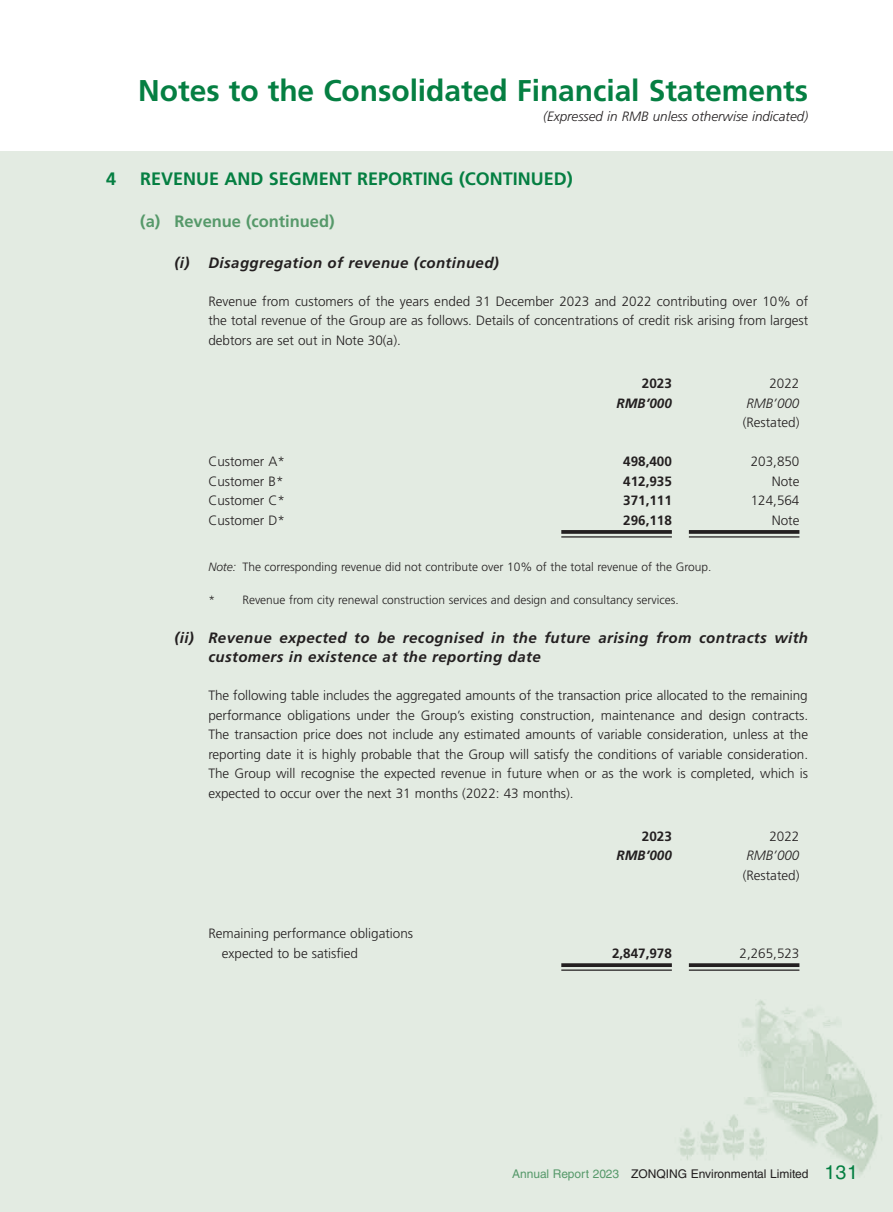
<style>
.page{position:relative;width:893px;height:1212px;background:#fff}
.page>*{position:absolute;margin:0;border:0;box-sizing:border-box;transform-origin:0 0}
.t1{font:700 30px "Frutiger LT Std";color:#057f42}
.t2{font:700 18px "Frutiger LT Std";color:#057f42}
.t3{font:700 16.5px "Frutiger LT Std";color:#56996a}
.t4{font:italic 700 15px/19.5px "Frutiger LT Std";letter-spacing:.03em;color:#231f20}
.t5{font:300 13.5px/19.5px "Frutiger LT Std";color:#231f20;text-align:justify}
.t6{font:italic 300 13.5px "Frutiger LT Std";color:#231f20}
.t7{font:700 13.5px "Frutiger LT Std";color:#231f20}
.t8{font:italic 700 13.5px "Frutiger LT Std";color:#231f20}
.t9{font:300 12px "Frutiger LT Std";color:#231f20}
.t10{font:12px "Helvetica LT Std";color:#231f20}
.s1{font-style:italic}
.s2{color:#56996a}
.s3{font-size:19.5px;color:#057f42}
</style>
<div class="page">
<svg style="left:561px;top:530px;width:111px;height:4px"></svg>
<hr style="left:561px;top:536px;width:111px;height:1px;background:#231f20">
<svg style="left:689px;top:530px;width:110px;height:4px"></svg>
<hr style="left:689px;top:536px;width:110px;height:1px;background:#231f20">
<svg style="left:561px;top:963px;width:111px;height:4px"></svg>
<hr style="left:561px;top:969px;width:111px;height:2px;background:#231f20">
<svg style="left:689px;top:963px;width:110px;height:4px"></svg>
<hr style="left:689px;top:969px;width:110px;height:2px;background:#231f20">
<h1 class="t1" style="left:138px;top:73px;width:671px">Notes to the Consolidated Financial Statements</h1>
<p class="t6" style="left:543px;top:109px;width:266px">(Expressed in RMB unless otherwise indicated)</p>
<h2 class="t2" style="left:106px;top:168px;width:12px">4</h2>
<h2 class="t2" style="left:140px;top:168px;width:434px">REVENUE AND SEGMENT REPORTING (CONTINUED)</h2>
<p class="t3" style="left:140px;top:212px;width:196px">(a) Revenue (continued)</p>
<p class="t4" style="left:174px;top:253px;width:326px">(i) Disaggregation of revenue (continued)</p>
<p class="t5" style="left:208px;top:292px;width:601px">Revenue from customers of the years ended 31 December 2023 and 2022 contributing over 10% of the total revenue of the Group are as follows. Details of concentrations of credit risk arising from largest debtors are set out in Note 30(a).</p>
<p class="t7" style="left:642px;top:375px;width:31px">2023</p>
<p class="t5" style="left:769px;top:374px;width:31px">2022</p>
<p class="t8" style="left:616px;top:395px;width:57px">RMB’000</p>
<p class="t6" style="left:746px;top:395px;width:55px">RMB’000</p>
<p class="t5" style="left:743px;top:413px;width:58px">(Restated)</p>
<p class="t5" style="left:208px;top:452px;width:78px">Customer A*</p>
<p class="t7" style="left:623px;top:453px;width:50px">498,400</p>
<p class="t5" style="left:751px;top:452px;width:50px">203,850</p>
<p class="t5" style="left:208px;top:471px;width:77px">Customer B*</p>
<p class="t7" style="left:623px;top:473px;width:50px">412,935</p>
<p class="t5" style="left:772px;top:471px;width:29px">Note</p>
<p class="t5" style="left:208px;top:491px;width:78px">Customer C*</p>
<p class="t7" style="left:623px;top:492px;width:50px">371,111</p>
<p class="t5" style="left:751px;top:491px;width:50px">124,564</p>
<p class="t5" style="left:208px;top:510px;width:78px">Customer D*</p>
<p class="t7" style="left:623px;top:512px;width:50px">296,118</p>
<p class="t5" style="left:772px;top:510px;width:29px">Note</p>
<p class="t9" style="left:208px;top:560px;width:505px"><span class="s1">Note:</span> The corresponding revenue did not contribute over 10% of the total revenue of the Group.</p>
<p class="t9" style="left:208px;top:593px;width:472px">* Revenue from city renewal construction services and design and consultancy services.</p>
<p class="t4" style="left:208px;top:628px;width:601px;text-indent:-34px">(ii) Revenue expected to be recognised in the future arising from contracts with customers in existence at the reporting date</p>
<p class="t5" style="left:208px;top:686px;width:601px">The following table includes the aggregated amounts of the transaction price allocated to the remaining performance obligations under the Group’s existing construction, maintenance and design contracts.<br>The transaction price does not include any estimated amounts of variable consideration, unless at the reporting date it is highly probable that the Group will satisfy the conditions of variable consideration.<br>The Group will recognise the expected revenue in future when or as the work is completed, which is expected to occur over the next 31 months (2022: 43 months).</p>
<p class="t7" style="left:642px;top:828px;width:31px">2023</p>
<p class="t5" style="left:769px;top:826px;width:31px">2022</p>
<p class="t8" style="left:616px;top:848px;width:57px">RMB’000</p>
<p class="t6" style="left:746px;top:848px;width:55px">RMB’000</p>
<p class="t5" style="left:743px;top:865px;width:58px">(Restated)</p>
<p class="t5" style="left:222px;top:924px;width:193px;text-indent:-14px">Remaining performance obligations expected to be satisfied</p>
<p class="t7" style="left:612px;top:945px;width:61px">2,847,978</p>
<p class="t5" style="left:740px;top:943px;width:61px">2,265,523</p>
<p class="t10" style="left:512px;top:1167px;width:347px"><span class="s2">Annual Report 2023</span> ZONQING Environmental Limited <span class="s3">131</span></p>
</div>
